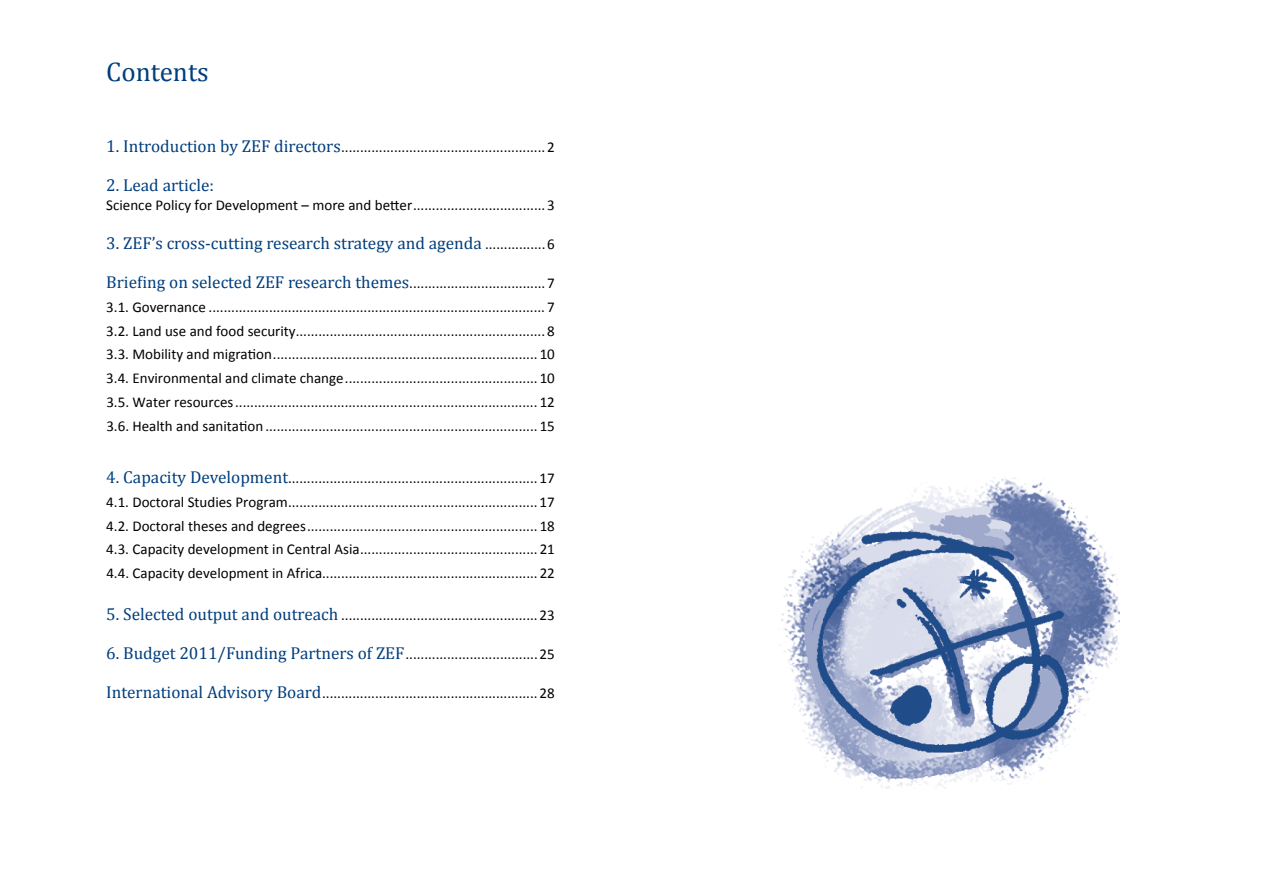
<style>
.page{position:relative;width:1263px;height:893px;background:#fff}
.page>*{position:absolute;margin:0;border:0;box-sizing:border-box;transform-origin:0 0}
.t1{font:27px "Cambria";color:#003e7e}
.t2{font:17.25px "Cambria";color:#003e7e}
.t3{font:15px/23.7px "Calibri";color:#000;text-align:justify}
.s1{font-family:"Cambria";font-size:17.25px;color:#003e7e}
.s2{font-family:"Calibri";font-size:15px;color:#000}
</style>
<div class="page">
<img style="left:779px;top:477px;width:340px;height:311px">
<h1 class="t1" style="left:106px;top:55px;width:104px">Contents</h1>
<p class="t3" style="left:106px;top:135px;width:450px"><span class="s1">1. Introduction by ZEF directors</span>...................................................... 2</p>
<p class="t2" style="left:106px;top:174px;width:109px">2. Lead article:</p>
<p class="t3" style="left:106px;top:193px;width:450px">Science Policy for Development – more and better................................... 3</p>
<p class="t2" style="left:106px;top:233px;width:450px">3. ZEF’s cross-cutting research strategy and agenda <span class="s2">................ 6</span></p>
<p class="t3" style="left:106px;top:271px;width:450px"><span class="s1">Briefing on selected ZEF research themes</span>.................................... 7<br>3.1. Governance ......................................................................................... 7<br>3.2. Land use and food security.................................................................. 8<br>3.3. Mobility and migration...................................................................... 10<br>3.4. Environmental and climate change................................................... 10<br>3.5. Water resources................................................................................ 12<br>3.6. Health and sanitation ........................................................................ 15</p>
<p class="t3" style="left:106px;top:466px;width:450px"><span class="s1">4. Capacity Development</span>.................................................................. 17<br>4.1. Doctoral Studies Program.................................................................. 17<br>4.2. Doctoral theses and degrees............................................................. 18<br>4.3. Capacity development in Central Asia............................................... 21<br>4.4. Capacity development in Africa......................................................... 22</p>
<p class="t3" style="left:106px;top:603px;width:450px"><span class="s1">5. Selected output and outreach</span> .................................................... 23</p>
<p class="t3" style="left:106px;top:642px;width:450px"><span class="s1">6. Budget 2011/Funding Partners of ZEF</span>................................... 25</p>
<p class="t3" style="left:106px;top:681px;width:450px"><span class="s1">International Advisory Board</span>......................................................... 28</p>
</div>
